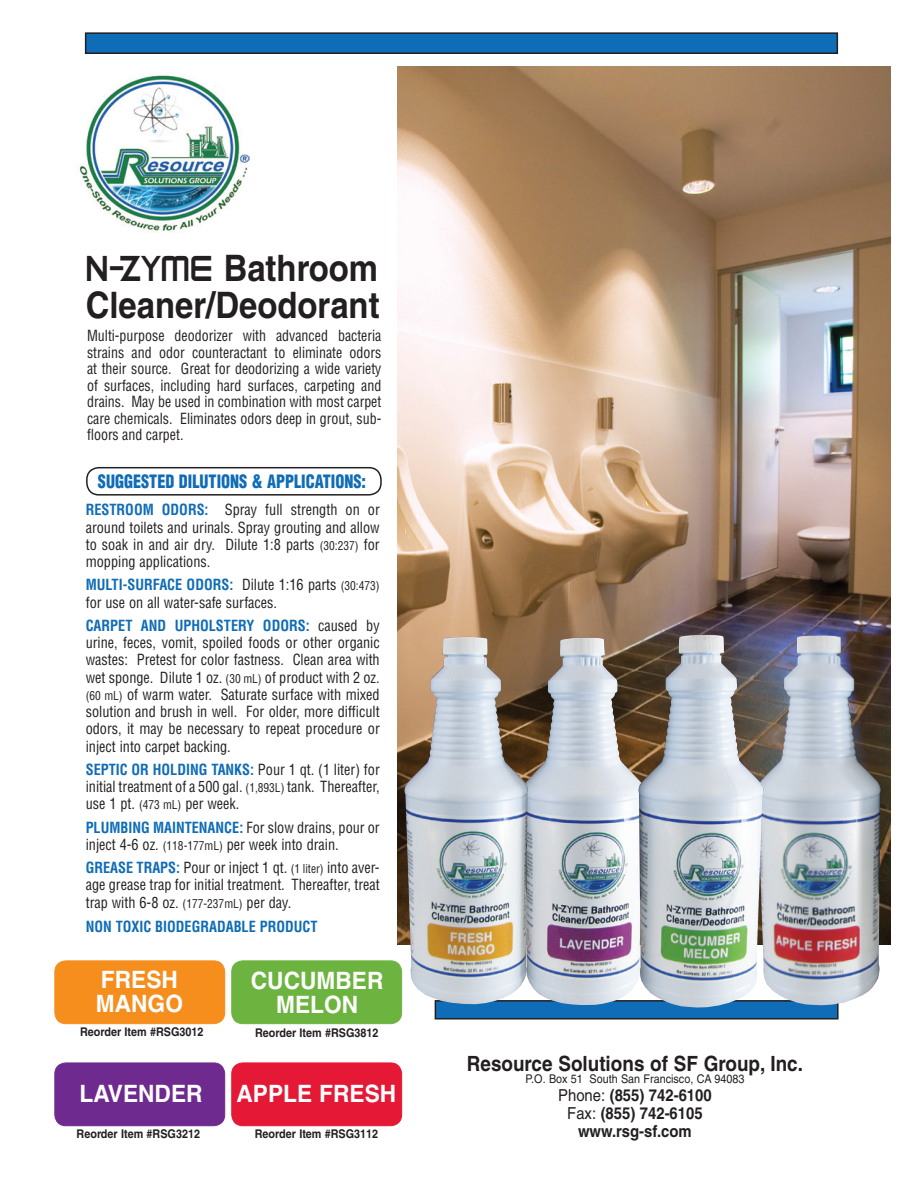
<style>
.page{position:relative;width:918px;height:1188px;background:#fff}
.page>*{position:absolute;margin:0;border:0;box-sizing:border-box;transform-origin:0 0}
.t1{font:700 36.45px/36.6px "Helvetica";color:#231f20;scale:.9 1}
.t2{font:700 23.85px/23.9px "Helvetica";color:#fff;scale:.95 1}
.t3{font:700 21px "Helvetica";color:#231f20;scale:.9 1}
.t4{font:900 condensed 18px "Helvetica";color:#0f6cb6;scale:.9 1}
.t5{font:700 16.5px/18px "Helvetica";color:#231f20;text-align:center;scale:.9 1}
.t6{font:condensed 15px/17.2px "Helvetica";color:#231f20;text-align:justify;scale:.95 1}
.t7{font:condensed 15px/16.5px "Helvetica";color:#231f20;text-align:justify;scale:.93 1}
.t8{font:700 condensed 15px "Helvetica";color:#0f6cb6;scale:.95 1}
.t9{font:700 12px "Helvetica";color:#231f20;scale:.9 1}
.t10{font:12px "Helvetica";color:#231f20;scale:.9 1}
.s1{font-family:"Adventure Subtitles Normal";font-weight:400}
.s2{font-weight:700;color:#0f6cb6}
.s3{font-size:12px}
.s4{font-weight:400}
</style>
<div class="page">
<img style="left:80px;top:75px;width:170px;height:156px">
<div style="left:86px;top:467px;width:296px;height:29px;border:2px solid #231f20;border-radius:12px"></div>
<div style="left:55px;top:961px;width:170px;height:63px;background:#f68e1e;border-radius:11px"></div>
<div style="left:54px;top:960px;width:171px;height:64px;border:1px solid #f68e1e;border-radius:11px"></div>
<div style="left:55px;top:1063px;width:170px;height:63px;background:#6e2a8e;border-radius:11px"></div>
<div style="left:54px;top:1063px;width:171px;height:63px;border:1px solid #6e2a8e;border-radius:11px"></div>
<div style="left:232px;top:961px;width:170px;height:63px;background:#6cb43f;border-radius:11px"></div>
<div style="left:231px;top:960px;width:171px;height:64px;border:1px solid #6cb43f;border-radius:11px"></div>
<div style="left:232px;top:1063px;width:170px;height:63px;background:#e51836;border-radius:11px"></div>
<div style="left:231px;top:1062px;width:171px;height:64px;border:1px solid #e51836;border-radius:11px"></div>
<div style="left:86px;top:33px;width:751px;height:20px;background:#0f6cb6"></div>
<div style="left:85px;top:32px;width:753px;height:22px;border:2px solid #231f20"></div>
<div style="left:435px;top:1001px;width:403px;height:18px;background:#0f6cb6"></div>
<div style="left:435px;top:1000px;width:404px;height:20px;border:2px solid #231f20"></div>
<img style="left:397px;top:67px;width:494px;height:878px">
<img style="left:528px;top:638px;width:110px;height:367px">
<img style="left:763px;top:635px;width:118px;height:370px">
<img style="left:638px;top:635px;width:125px;height:373px">
<img style="left:404px;top:637px;width:124px;height:367px">
<h1 class="t1" style="left:86px;top:249px;width:328px"><span class="s1">N-ZYME</span> Bathroom<br>Cleaner/Deodorant</h1>
<p class="t7" style="left:87px;top:327px;width:318px">Multi-purpose deodorizer with advanced bacteria strains and odor counteractant to eliminate odors at their source. Great for deodorizing a wide variety of surfaces, including hard surfaces, carpeting and drains. May be used in combination with most carpet care chemicals. Eliminates odors deep in grout, sub&shy;floors and carpet.</p>
<p class="t4" style="left:98px;top:470px;width:299px">SUGGESTED DILUTIONS &amp; APPLICATIONS:</p>
<p class="t6" style="left:86px;top:501px;width:311px"><span class="s2">RESTROOM ODORS:</span> Spray full strength on or around toilets and urinals. Spray grouting and allow to soak in and air dry. Dilute 1:8 parts <span class="s3">(30:237)</span> for mopping applications.</p>
<p class="t6" style="left:86px;top:576px;width:311px"><span class="s2">MULTI-SURFACE ODORS:</span> Dilute 1:16 parts <span class="s3">(30:473) </span>for use on all water-safe surfaces.</p>
<p class="t6" style="left:86px;top:616px;width:311px"><span class="s2">CARPET AND UPHOLSTERY ODORS:</span> caused by urine, feces, vomit, spoiled foods or other organic wastes: Pretest for color fastness. Clean area with wet sponge. Dilute 1 oz. <span class="s3">(30 mL)</span> of product with 2 oz. <span class="s3">(60 mL)</span> of warm water. Saturate surface with mixed solution and brush in well. For older, more difficult odors, it may be necessary to repeat procedure or inject into carpet backing.</p>
<p class="t6" style="left:86px;top:760px;width:311px"><span class="s2">SEPTIC OR HOLDING TANKS:</span> Pour 1 qt. (1 liter) for initial treatment of a 500 gal. <span class="s3">(1,893L)</span> tank. Thereafter, use 1 pt. <span class="s3">(473 mL)</span> per week.</p>
<p class="t6" style="left:86px;top:818px;width:311px"><span class="s2">PLUMBING MAINTENANCE:</span> For slow drains, pour or inject 4-6 oz. <span class="s3">(118-177mL)</span> per week into drain.</p>
<p class="t6" style="left:86px;top:859px;width:311px"><span class="s2">GREASE TRAPS:</span> Pour or inject 1 qt. <span class="s3">(1 liter)</span> into aver&shy;age grease trap for initial treatment. Thereafter, treat trap with 6-8 oz. <span class="s3">(177-237mL)</span> per day.</p>
<p class="t8" style="left:86px;top:917px;width:91px">NON TOXIC BIODEGRADABLE</p>
<p class="t8" style="left:260px;top:917px;width:18px">PRODUCT</p>
<h2 class="t2" style="left:96px;top:968px;width:93px">fresh mango</h2>
<h2 class="t2" style="left:251px;top:968px;width:133px;text-align:center">Cucumber<br>Melon</h2>
<p class="t9" style="left:80px;top:1024px;width:139px">Reorder Item #RSG3012</p>
<p class="t9" style="left:255px;top:1025px;width:139px">Reorder Item #RSG3812</p>
<h2 class="t2" style="left:79px;top:1082px;width:123px">Lavender</h2>
<p class="t9" style="left:77px;top:1127px;width:139px">Reorder Item #RSG3212</p>
<h2 class="t2" style="left:237px;top:1081px;width:170px">Apple fresh</h2>
<p class="t9" style="left:255px;top:1126px;width:139px">Reorder Item #RSG3112</p>
<h3 class="t3" style="left:467px;top:1051px;width:375px">Resource Solutions of SF Group, Inc.</h3>
<p class="t10" style="left:525px;top:1072px;width:245px">P.O. Box 51 South San Francisco, CA 94083</p>
<p class="t5" style="left:558px;top:1086px;width:172px"><span class="s4">Phone:</span> (855) 742-6100<br><span class="s4">Fax:</span> (855) 742-6105 www.rsg-sf.com</p>
</div>
